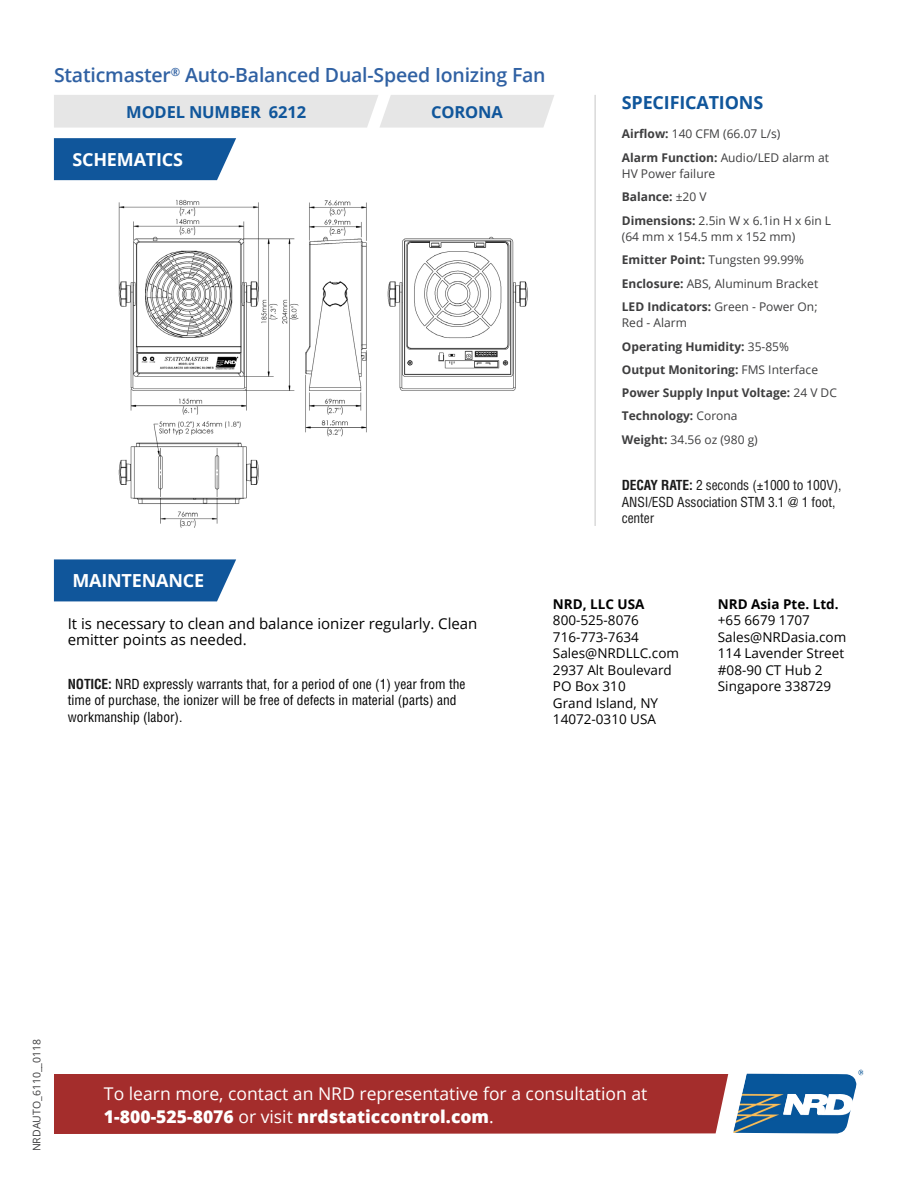
<style>
.page{position:relative;width:918px;height:1188px;background:#fff}
.page>*{position:absolute;margin:0;border:0;box-sizing:border-box;transform-origin:0 0}
.t1{font:600 19.5px "Open Sans";letter-spacing:-.01em;color:#3061a3}
.t2{font:700 18px "Open Sans";letter-spacing:-.01em;color:#fff}
.t3{font:700 18px "Open Sans";letter-spacing:-.01em;color:#10569b}
.t4{font:17.55px/23px "Open Sans";color:#fff}
.t5{font:700 16.5px "Open Sans";letter-spacing:-.01em;color:#10569b}
.t6{font:15px/16.5px "Open Sans";color:#000}
.t7{font:13.5px/16.5px "Open Sans";color:#000}
.t8{font:condensed 13.5px/16.5px "Helvetica";color:#000}
.t9{font:condensed 13.5px/16.5px "Helvetica";letter-spacing:-.01em;color:#1a1a1a}
.t10{font:12px/16.5px "Open Sans";color:#3e3e3f}
.t11{font:700 12px "Open Sans";color:#3e3e3f}
.t12{font:10.5px "Open Sans";color:#3e3e3f}
.s1{font-weight:700}
.s2{font-weight:400}
.s3{font-weight:700;color:#1a1a1a}
.s4{font-weight:800}
</style>
<div class="page">
<img style="left:118px;top:199px;width:410px;height:329px">
<svg style="left:54px;top:559px;width:182px;height:42px;background:#1e60a1"></svg>
<svg style="left:54px;top:138px;width:182px;height:42px;background:#1d5fa0"></svg>
<hr style="left:595px;top:95px;width:1px;height:431px;background:#ccc">
<div style="left:54px;top:95px;width:500px;height:33px;background:#e6e6e6"></div>
<div style="left:54px;top:1074px;width:674px;height:60px;background:#a42d2c"></div>
<img style="left:733px;top:1069px;width:131px;height:65px">
<p class="t1" style="left:54px;top:62px;width:493px">Staticmaster<sup>®</sup> Auto-Balanced Dual-Speed Ionizing Fan</p>
<p class="t5" style="left:126px;top:100px;width:181px">MODEL NUMBER 6212</p>
<p class="t5" style="left:431px;top:100px;width:73px">CORONA</p>
<p class="t2" style="left:72px;top:147px;width:112px">SCHEMATICS</p>
<p class="t3" style="left:622px;top:89px;width:143px">SPECIFICATIONS</p>
<p class="t10" style="left:622px;top:125px;width:160px"><span class="s1">Airflow:</span> 140 CFM (66.07 L/s)</p>
<p class="t10" style="left:622px;top:149px;width:209px"><span class="s1">Alarm Function:</span> Audio/LED alarm at<br>HV Power failure</p>
<p class="t11" style="left:622px;top:189px;width:86px">Balance: <span class="s2">±20 V</span></p>
<p class="t10" style="left:622px;top:212px;width:211px"><span class="s1">Dimensions:</span> 2.5in W x 6.1in H x 6in L (64 mm x 154.5 mm x 152 mm)</p>
<p class="t10" style="left:622px;top:251px;width:184px"><span class="s1">Emitter Point:</span> Tungsten 99.99%</p>
<p class="t10" style="left:622px;top:275px;width:198px"><span class="s1">Enclosure:</span> ABS, Aluminum Bracket</p>
<p class="t10" style="left:622px;top:298px;width:197px"><span class="s1">LED Indicators:</span> Green - Power On;<br>Red - Alarm</p>
<p class="t11" style="left:622px;top:338px;width:169px">Operating Humidity: <span class="s2">35-85%</span></p>
<p class="t11" style="left:622px;top:361px;width:198px">Output Monitoring: <span class="s2">FMS Interface</span></p>
<p class="t11" style="left:622px;top:384px;width:217px">Power Supply Input Voltage: <span class="s2">24 V DC</span></p>
<p class="t11" style="left:622px;top:408px;width:117px">Technology: <span class="s2">Corona</span></p>
<p class="t10" style="left:622px;top:431px;width:137px"><span class="s1">Weight:</span> 34.56 oz (980 g)</p>
<p class="t9" style="left:622px;top:477px;width:221px"><span class="s1">DECAY RATE:</span> 2 seconds (±1000 to 100V),<br>ANSI/ESD Association STM 3.1 @ 1 foot, center</p>
<p class="t2" style="left:72px;top:568px;width:133px">MAINTENANCE</p>
<p class="t6" style="left:68px;top:614px;width:411px">It is necessary to clean and balance ionizer regularly. Clean emitter points as needed.</p>
<p class="t8" style="left:68px;top:675px;width:399px"><span class="s3">NOTICE:</span> NRD expressly warrants that, for a period of one (1) year from the time of purchase, the ionizer will be free of defects in material (parts) and workmanship (labor).</p>
<p class="t7" style="left:553px;top:595px;width:128px"><span class="s1">NRD, LLC USA<br></span>800-525-8076<br>716-773-7634<br>Sales@NRDLLC.com<br>2937 Alt Boulevard<br>PO Box 310<br>Grand Island, NY<br>14072-0310 USA</p>
<p class="t7" style="left:718px;top:595px;width:130px"><span class="s1">NRD Asia Pte. Ltd. </span>+65 6679 1707<br>Sales@NRDasia.com<br>114 Lavender Street #08-90 CT Hub 2<br>Singapore 338729</p>
<p class="t12" style="left:29px;top:1151px;width:114px;rotate:-90deg">NRDAUTO_6110__0118</p>
<h3 class="t4" style="left:104px;top:1082px;width:545px">To learn more, contact an NRD representative for a consultation at<br><span class="s4">1-800-525-8076</span> or visit <span class="s4">nrdstaticcontrol.com</span>.</h3>
</div>
